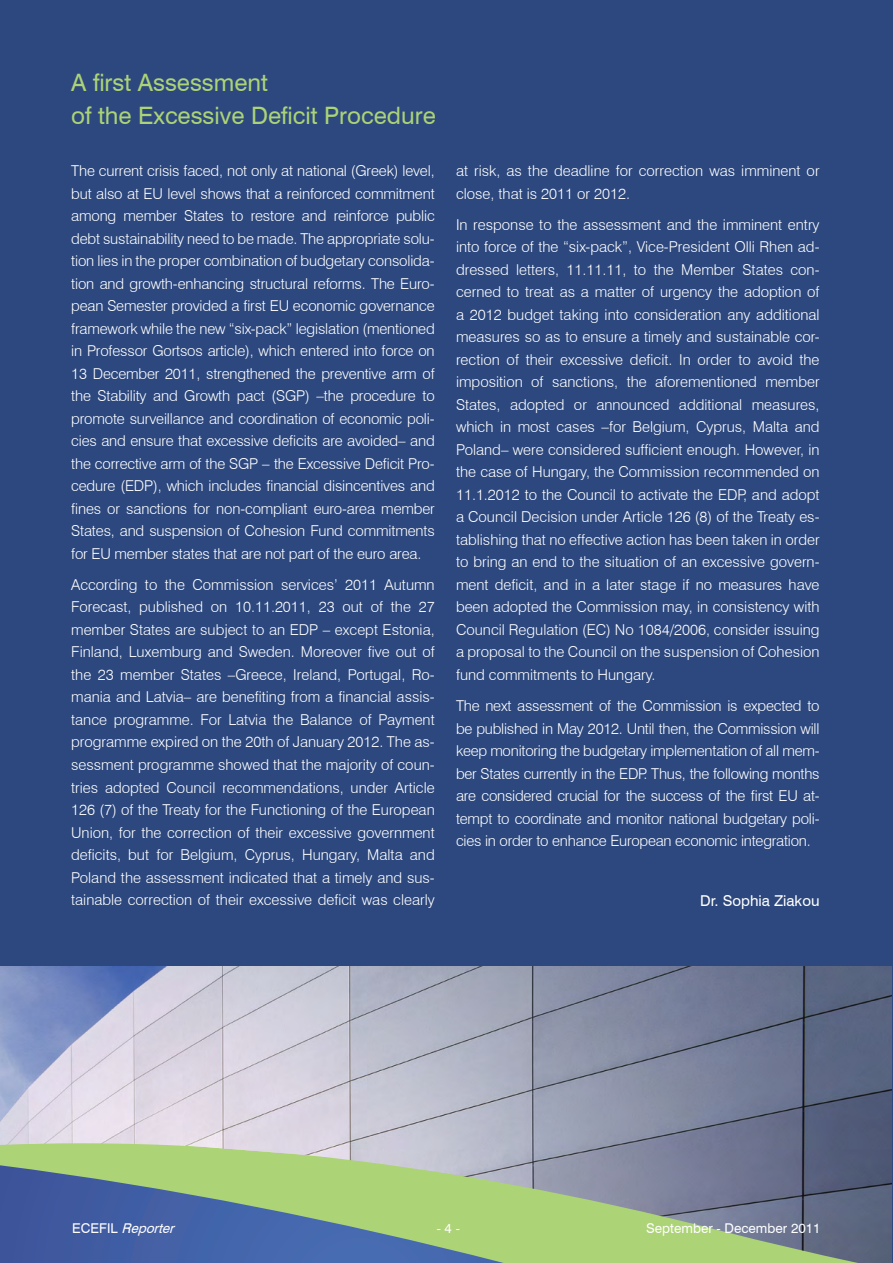
<style>
.page{position:relative;width:893px;height:1263px;background:#2c487e}
.page>*{position:absolute;margin:0;border:0;box-sizing:border-box;transform-origin:0 0}
.t1{font:24px "Swiss 721 BT";color:#acd376}
.t2{font:300 15px/22.5px "Swiss 721 BT";color:#fff;text-align:justify}
.t3{font:15px "Swiss 721 BT";color:#fff}
.t4{font:13.5px "Swiss 721 BT";color:#fff}
.t5{font:italic 13.5px "Swiss 721 BT";color:#fff}
.t6{font:13.5px "Swiss 721 BT";color:#4d5a9e}
.s1{font-style:normal}
</style>
<div class="page">
<img style="left:0;top:967px;width:892px;height:296px">
<svg style="left:0;top:1143px;width:858px;height:120px;background:#92a48e"></svg>
<svg style="left:0;top:1165px;width:504px;height:98px;background:#709192"></svg>
<p class="t1" style="left:71px;top:67px;width:198px">A first Assessment</p>
<p class="t1" style="left:71px;top:100px;width:366px">of the Excessive Deficit Procedure</p>
<p class="t2" style="left:71px;top:160px;width:365px">The current crisis faced, not only at national (Greek) level, but also at EU level shows that a reinforced commitment among member States to restore and reinforce public debt sustainability need to be made. The appropriate solu&shy;tion lies in the proper combination of budgetary consolida&shy;tion and growth-enhancing structural reforms. The Euro&shy;pean Semester provided a first EU economic governance framework while the new “six-pack” legislation (mentioned in Professor Gortsos article), which entered into force on 13 December 2011, strengthened the preventive arm of the Stability and Growth pact (SGP) –the procedure to promote surveillance and coordination of economic poli&shy;cies and ensure that excessive deficits are avoided– and the corrective arm of the SGP – the Excessive Deficit Pro&shy;cedure (EDP), which includes financial disincentives and fines or sanctions for non-compliant euro-area member States, and suspension of Cohesion Fund commitments for EU member states that are not part of the euro area.</p>
<p class="t2" style="left:71px;top:573px;width:365px">According to the Commission services’ 2011 Autumn Forecast, published on 10.11.2011, 23 out of the 27 member States are subject to an EDP – except Estonia, Finland, Luxemburg and Sweden. Moreover five out of the 23 member States –Greece, Ireland, Portugal, Ro&shy;mania and Latvia– are benefiting from a financial assis&shy;tance programme. For Latvia the Balance of Payment programme expired on the 20th of January 2012. The as&shy;sessment programme showed that the majority of coun&shy;tries adopted Council recommendations, under Article 126 (7) of the Treaty for the Functioning of the European Union, for the correction of their excessive government deficits, but for Belgium, Cyprus, Hungary, Malta and Poland the assessment indicated that a timely and sus&shy;tainable correction of their excessive deficit was clearly</p>
<p class="t2" style="left:456px;top:160px;width:365px">at risk, as the deadline for correction was imminent or close, that is 2011 or 2012.</p>
<p class="t2" style="left:456px;top:213px;width:365px">In response to the assessment and the imminent entry into force of the “six-pack”, Vice-President Olli Rhen ad&shy;dressed letters, 11.11.11, to the Member States con&shy;cerned to treat as a matter of urgency the adoption of a 2012 budget taking into consideration any additional measures so as to ensure a timely and sustainable cor&shy;rection of their excessive deficit. In order to avoid the imposition of sanctions, the aforementioned member States, adopted or announced additional measures, which in most cases –for Belgium, Cyprus, Malta and Poland– were considered sufficient enough. However, in the case of Hungary, the Commission recommended on 11.1.2012 to the Council to activate the EDP, and adopt a Council Decision under Article 126 (8) of the Treaty es&shy;tablishing that no effective action has been taken in order to bring an end to the situation of an excessive govern&shy;ment deficit, and in a later stage if no measures have been adopted the Commission may, in consistency with Council Regulation (EC) No 1084/2006, consider issuing a proposal to the Council on the suspension of Cohesion fund commitments to Hungary.</p>
<p class="t2" style="left:456px;top:694px;width:365px">The next assessment of the Commission is expected to be published in May 2012. Until then, the Commission will keep monitoring the budgetary implementation of all mem&shy;ber States currently in the EDP. Thus, the following months are considered crucial for the success of the first EU at&shy;tempt to coordinate and monitor national budgetary poli&shy;cies in order to enhance European economic integration.</p>
<p class="t3" style="left:700px;top:891px;width:121px">Dr. Sophia Ziakou</p>
<p class="t5" style="left:72px;top:1219px;width:107px"><span class="s1">E C E F I L</span> Reporter</p>
<p class="t4" style="left:437px;top:1219px;width:25px">- 4 -</p>
<p class="t4" style="left:646px;top:1219px;width:176px">September - December 2011</p>
<p class="t6" style="left:717px;top:1219px;width:6px">/</p>
</div>
